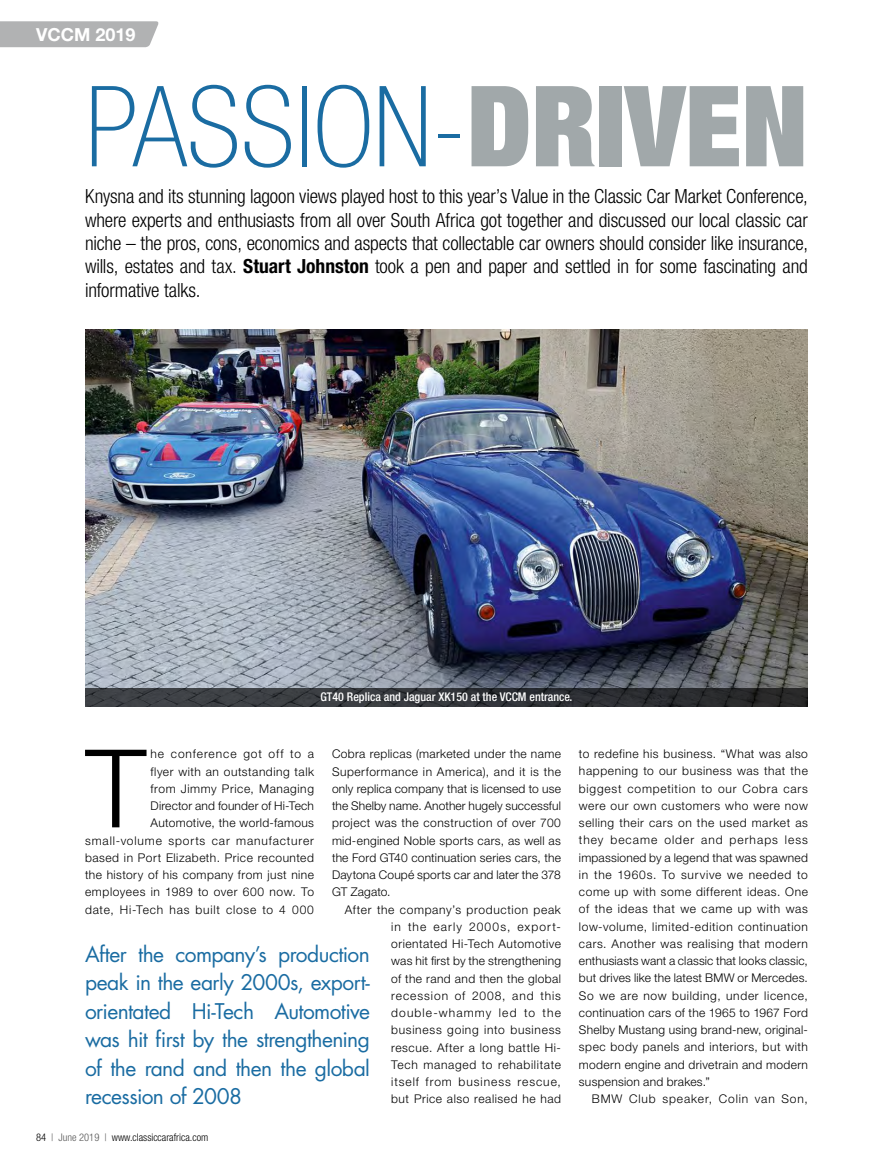
<style>
.page{position:relative;width:893px;height:1174px;background:#fff}
.page>*{position:absolute;margin:0;border:0;box-sizing:border-box;transform-origin:0 0}
.t1{font:100 condensed 112.2px "Helvetica Neue LT Std";color:#1a6ca2}
.t2{font:300 108.6px "Helvetica Neue LT Std";color:#000}
.t3{font:21px/28.5px "Futura Std";letter-spacing:-.025em;color:#1a6ca2;text-align:justify}
.t4{font:300 condensed 19.5px/23.4px "Helvetica Neue LT Std";letter-spacing:-.01em;color:#000;text-align:justify}
.t5{font:700 18px "Helvetica Neue LT Std";color:#fff}
.t6{font:300 12px/17.2px "Helvetica Neue LT Std";letter-spacing:.04em;color:#000;text-align:justify}
.t7{font:500 condensed 12px "Helvetica Neue LT Std";color:#fff}
.t8{font:300 12px "Helvetica Neue LT Std";letter-spacing:.075em;color:#000}
.t9{font:300 condensed 10.5px "Helvetica Neue LT Std";color:#000}
.s1{font-weight:900;color:#a1a8aa}
.s2{font-weight:700}
.s3{color:#565656}
</style>
<div class="page">
<svg style="left:0;top:21px;width:159px;height:26px;background:#b4b5b6"></svg>
<img style="left:85px;top:330px;width:723px;height:358px">
<svg style="left:85px;top:688px;width:723px;height:18px;background:#313337"></svg>
<h3 class="t5" style="left:36px;top:23px;width:101px">VCCM 2019</h3>
<h1 class="t1" style="left:85px;top:64px;width:724px">PASSION-<span class="s1">DRIVEN</span></h1>
<p class="t4" style="left:85px;top:184px;width:724px">Knysna and its stunning lagoon views played host to this year’s Value in the Classic Car Market Conference, where experts and enthusiasts from all over South Africa got together and discussed our local classic car niche – the pros, cons, economics and aspects that collectable car owners should consider like insurance, wills, estates and tax. <span class="s2">Stuart Johnston</span> took a pen and paper and settled in for some fascinating and informative talks.</p>
<p class="t7" style="left:320px;top:690px;width:253px">GT40 Replica and Jaguar XK150 at the VCCM entrance.</p>
<p class="t6" style="left:85px;top:745px;width:231px;text-align:right">he conference got off to a<br>flyer with an outstanding talk<br>from Jimmy Price, Managing<br>Director and founder of Hi-Tech Automotive, the world-famous small-volume sports car manufacturer based in Port Elizabeth. Price recounted the history of his company from just nine employees in 1989 to over 600 now. To date, Hi-Tech has built close to 4 000</p>
<p class="t6" style="left:332px;top:745px;width:230px">Cobra replicas (marketed under the name Superformance in America), and it is the only replica company that is licensed to use the Shelby name. Another hugely successful project was the construction of over 700 mid-engined Noble sports cars, as well as the Ford GT40 continuation series cars, the Daytona Coupé sports car and later the 378<br>GT Zagato.</p>
<h2 class="t2" style="left:86px;top:722px;width:62px">T</h2>
<p class="t6" style="left:391px;top:900px;width:171px;text-indent:-46px">After the company’s production peak in the early 2000s, export&shy;orientated Hi-Tech Automotive was hit first by the strengthening of the rand and then the global recession of 2008, and this double-whammy led to the business going into business rescue. After a long battle Hi-Tech managed to rehabilitate itself from business rescue, but Price also realised he had</p>
<h3 class="t3" style="left:85px;top:940px;width:286px">After the company’s production peak in the early 2000s, export&shy;orientated Hi-Tech Automotive was hit first by the strengthening of the rand and then the global recession of 2008</h3>
<p class="t9" style="left:36px;top:1131px;width:174px">84 <span class="s3">| June 2019 |</span> www.classiccarafrica.com</p>
<p class="t6" style="left:579px;top:745px;width:230px">to redefine his business. “What was also happening to our business was that the biggest competition to our Cobra cars were our own customers who were now selling their cars on the used market as they became older and perhaps less impassioned by a legend that was spawned in the 1960s. To survive we needed to come up with some different ideas. One of the ideas that we came up with was low-volume, limited-edition continuation cars. Another was realising that modern enthusiasts want a classic that looks classic, but drives like the latest BMW or Mercedes.<br>So we are now building, under licence, continuation cars of the 1965 to 1967 Ford Shelby Mustang using brand-new, original&shy;spec body panels and interiors, but with modern engine and drivetrain and modern suspension and brakes.”</p>
<p class="t8" style="left:592px;top:1091px;width:218px">BMW Club speaker, Colin van Son,</p>
</div>
